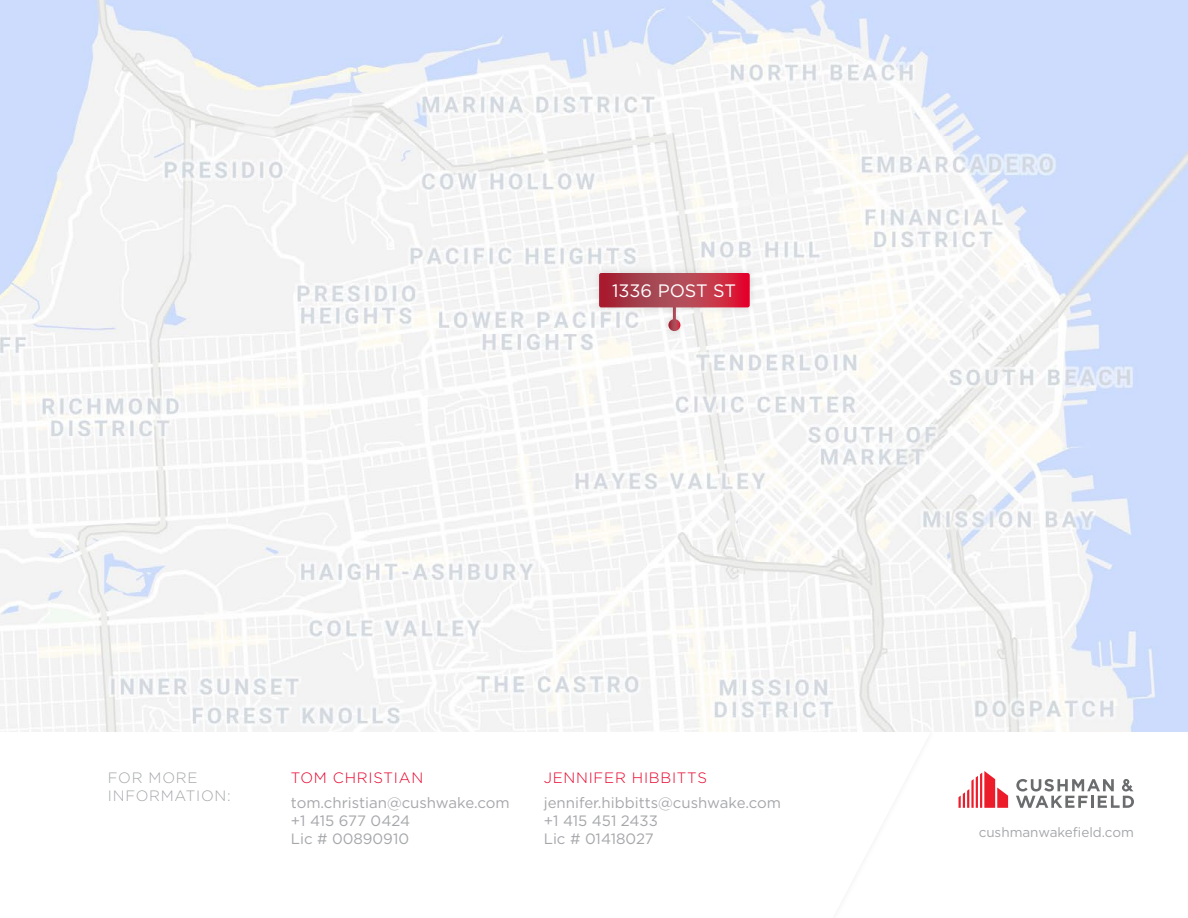
<style>
.page{position:relative;width:1188px;height:918px;background:#fff}
.page>*{position:absolute;margin:0;border:0;box-sizing:border-box;transform-origin:0 0}
.t1{font:18px "Gotham";color:#fff}
.t2{font:15px/18px "Gotham";color:#a5a7aa}
.t3{font:300 15px "Gotham";letter-spacing:.05em;color:#e8002a}
.t4{font:300 15px/18px "Gotham";letter-spacing:.05em;color:#a5a7aa}
.t5{font:13.5px "Gotham";color:#a5a7aa}
</style>
<div class="page">
<svg style="left:959px;top:771px;width:49px;height:37px"></svg>
<svg style="left:1016px;top:779px;width:118px;height:29px"></svg>
<img style="left:0;top:0;width:1188px;height:731px">
<div style="left:661px;top:299px;width:26px;height:39px;background:#f5f5f5"></div>
<hr style="left:673px;top:306px;width:3px;height:19px;background:#fff">
<svg style="left:668px;top:319px;width:12px;height:12px"></svg>
<div style="left:592px;top:266px;width:165px;height:49px;background:#000;opacity:.12"></div>
<svg style="left:599px;top:273px;width:151px;height:34px;background:#b73647"></svg>
<p class="t1" style="left:612px;top:280px;width:125px">1336 POST ST</p>
<p class="t4" style="left:108px;top:768px;width:124px">FOR MORE<br>INFORMATION:</p>
<p class="t3" style="left:544px;top:768px;width:165px">JENNIFER HIBBITTS</p>
<p class="t3" style="left:291px;top:768px;width:134px">TOM CHRISTIAN</p>
<p class="t2" style="left:291px;top:793px;width:220px">tom.christian@cushwake.com +1 415 677 0424<br>Lic # 00890910</p>
<p class="t2" style="left:544px;top:793px;width:239px">jennifer.hibbitts@cushwake.com +1 415 451 2433<br>Lic # 01418027</p>
<p class="t5" style="left:979px;top:824px;width:157px">cushmanwakefield.com</p>
</div>
